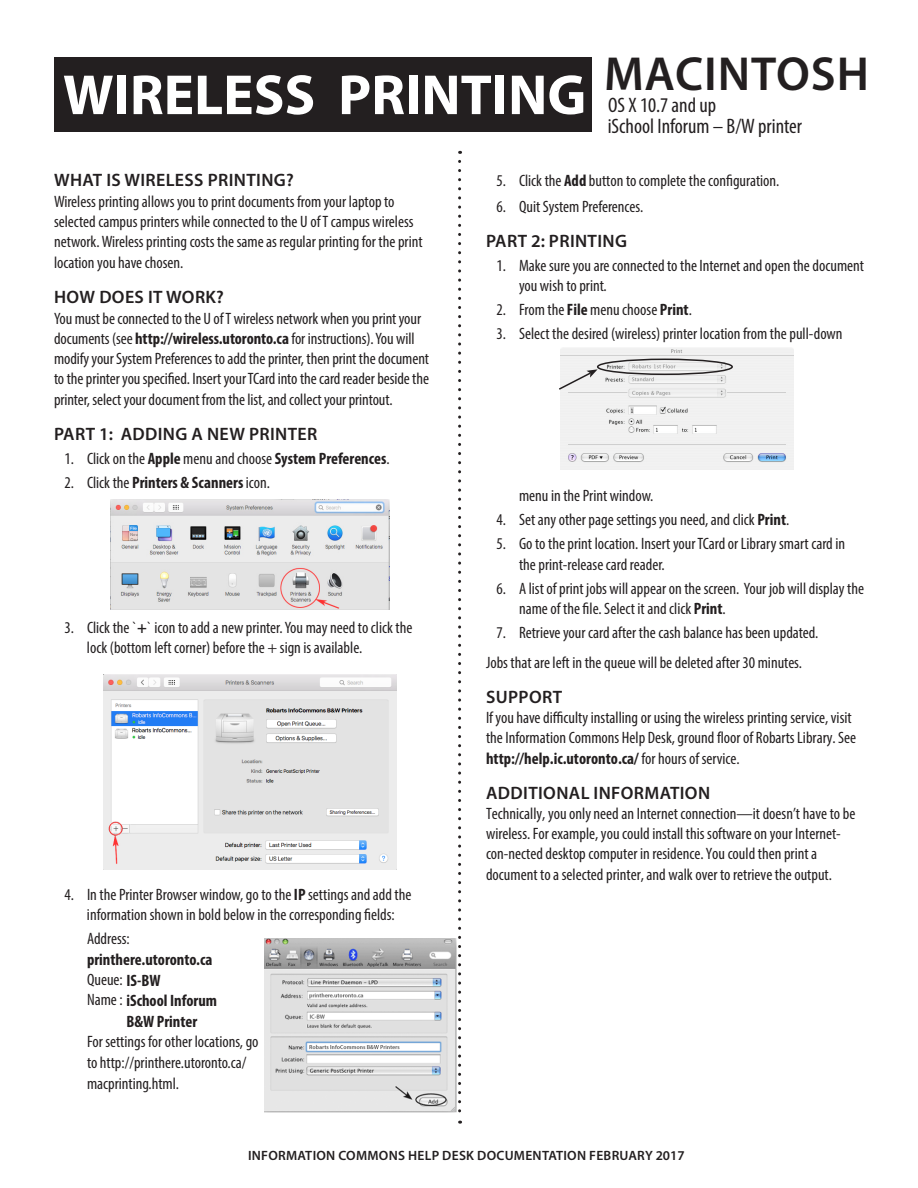
<style>
.page{position:relative;width:918px;height:1188px;background:#fff}
.page>*{position:absolute;margin:0;border:0;box-sizing:border-box;transform-origin:0 0}
.t1{font:700 57px "Myriad Pro";color:#fff}
.head{font:600 48px "Myriad Pro";letter-spacing:.02em;color:#231f20}
.bullet_copy{font:condensed 21px "Myriad Pro";color:#231f20}
.head-2{font:600 18px "Myriad Pro";letter-spacing:.02em;color:#231f20}
.body_copy{font:600 18px "Myriad Pro";letter-spacing:.02em;color:#231f20}
.body_copy-2{font:condensed 16.5px/20.2px "Myriad Pro";color:#231f20}
.bullet_copy-2{font:condensed 16.5px/20.2px "Myriad Pro";color:#231f20}
.bullet_copy-3{font:700 condensed 16.5px/20.2px "Myriad Pro";color:#231f20}
.bullet{font:condensed 16.5px "Myriad Pro";color:#231f20}
.head-3{font:600 13.5px "Myriad Pro";letter-spacing:.02em;color:#231f20}
.s1{font-weight:700}
.s2{font-weight:400}
</style>
<div class="page">
<svg style="left:458px;top:161px;width:3px;height:963px"></svg>
<div style="left:54px;top:57px;width:537px;height:75px;background:#231f20"></div>
<img style="left:561px;top:348px;width:232px;height:122px">
<div style="left:597px;top:359px;width:136px;height:16px;border:2px solid #231f20;border-radius:50%"></div>
<svg style="left:559px;top:369px;width:39px;height:22px"></svg>
<img style="left:265px;top:939px;width:192px;height:173px">
<img style="left:110px;top:499px;width:280px;height:110px">
<img style="left:104px;top:674px;width:292px;height:195px">
<p class="t1" style="left:63px;top:58px;width:525px">WIRELESS PRINTING</p>
<p class="head" style="left:604px;top:43px;width:266px">MACINTOSH</p>
<p class="bullet_copy" style="left:608px;top:92px;width:109px">OS X 10.7 and up</p>
<p class="bullet_copy" style="left:608px;top:113px;width:196px">iSchool Inforum – B/W printer</p>
<p class="head-2" style="left:54px;top:169px;width:241px">WHAT IS WIRELESS PRINTING?</p>
<p class="body_copy-2" style="left:54px;top:191px;width:370px">Wireless printing allows you to print documents from your laptop to selected campus printers while connected to the U of T campus wireless network. Wireless printing costs the same as regular printing for the print location you have chosen.</p>
<p class="head-2" style="left:54px;top:286px;width:171px">HOW DOES IT WORK?</p>
<p class="body_copy-2" style="left:54px;top:308px;width:377px">You must be connected to the U of T wireless network when you print your documents (see <span class="s1">http://wireless.utoronto.ca</span> for instructions). You will modify your System Preferences to add the printer, then print the document to the printer you specified. Insert your TCard into the card reader beside the printer, select your document from the list, and collect your printout.</p>
<p class="head-2" style="left:54px;top:422px;width:265px">PART 1: ADDING A NEW PRINTER</p>
<p class="bullet_copy-2" style="left:64px;top:448px;width:327px">1. Click on the <span class="s1">Apple</span> menu and choose <span class="s1">System Preferences</span>.</p>
<p class="bullet_copy-3" style="left:64px;top:472px;width:207px"><span class="s2">2. Click the</span> Printers &amp; Scanners <span class="s2">icon.</span></p>
<p class="bullet_copy-2" style="left:87px;top:617px;width:327px;text-indent:-22px">3. Click the `<span class="s1">+</span>` icon to add a new printer. You may need to click the lock (bottom left corner) before the + sign is available.</p>
<p class="bullet_copy-2" style="left:64px;top:884px;width:349px;text-align:center">4. In the Printer Browser window, go to the <span class="s1">IP</span> settings and add the information shown in bold below in the corresponding fields:</p>
<p class="bullet_copy-3" style="left:87px;top:928px;width:127px"><span class="s2">Address: </span>printhere.utoronto.ca</p>
<p class="bullet_copy-2" style="left:87px;top:969px;width:75px">Queue: <span class="s1">IS-BW</span></p>
<p class="bullet_copy-3" style="left:87px;top:991px;width:132px"><span class="s2">Name :</span> iSchool Inforum</p>
<p class="bullet_copy-2" style="left:87px;top:1031px;width:173px;line-height:21px">For settings for other locations, go to http://printhere.utoronto.ca/ macprinting.html.</p>
<p class="bullet_copy-3" style="left:126px;top:1011px;width:72px">B&amp;W Printer</p>
<p class="bullet" style="left:496px;top:171px;width:284px">5. Click the <span class="s1">Add</span> button to complete the configuration.</p>
<p class="bullet" style="left:496px;top:197px;width:148px">6. Quit System Preferences.</p>
<p class="head-2" style="left:486px;top:230px;width:142px">PART 2: PRINTING</p>
<p class="bullet_copy-2" style="left:519px;top:255px;width:347px;text-indent:-22px">1. Make sure you are connected to the Internet and open the document you wish to print.</p>
<p class="bullet_copy-2" style="left:496px;top:300px;width:197px">2. From the <span class="s1">File</span> menu choose <span class="s1">Print</span>.</p>
<p class="bullet_copy-2" style="left:496px;top:324px;width:348px">3. Select the desired (wireless) printer location from the pull-down</p>
<p class="bullet_copy-2" style="left:519px;top:486px;width:136px">menu in the Print window.</p>
<p class="bullet_copy-2" style="left:496px;top:510px;width:294px">4. Set any other page settings you need, and click <span class="s1">Print</span>.</p>
<p class="bullet_copy-2" style="left:519px;top:534px;width:328px;text-indent:-22px">5. Go to the print location. Insert your TCard or Library smart card in the print-release card reader.</p>
<p class="bullet_copy-2" style="left:519px;top:578px;width:347px;text-indent:-22px">6. A list of print jobs will appear on the screen. Your job will display the name of the file. Select it and click <span class="s1">Print</span>.</p>
<p class="bullet_copy-2" style="left:496px;top:622px;width:323px">7. Retrieve your card after the cash balance has been updated.</p>
<p class="body_copy-2" style="left:486px;top:652px;width:318px">Jobs that are left in the queue will be deleted after 30 minutes.</p>
<p class="body_copy" style="left:486px;top:685px;width:78px">SUPPORT</p>
<p class="body_copy-2" style="left:486px;top:707px;width:372px">If you have difficulty installing or using the wireless printing service, visit the Information Commons Help Desk, ground floor of Robarts Library. See <span class="s1">http://help.ic.utoronto.ca/</span> for hours of service.</p>
<p class="body_copy" style="left:486px;top:781px;width:225px">ADDITIONAL INFORMATION</p>
<p class="body_copy-2" style="left:486px;top:803px;width:371px">Technically, you only need an Internet connection—it doesn’t have to be wireless. For example, you could install this software on your Internet&shy;con-nected desktop computer in residence. You could then print a document to a selected printer, and walk over to retrieve the output.</p>
<p class="head-3" style="left:248px;top:1147px;width:438px">INFORMATION COMMONS HELP DESK DOCUMENTATION FEBRUARY 2017</p>
</div>
